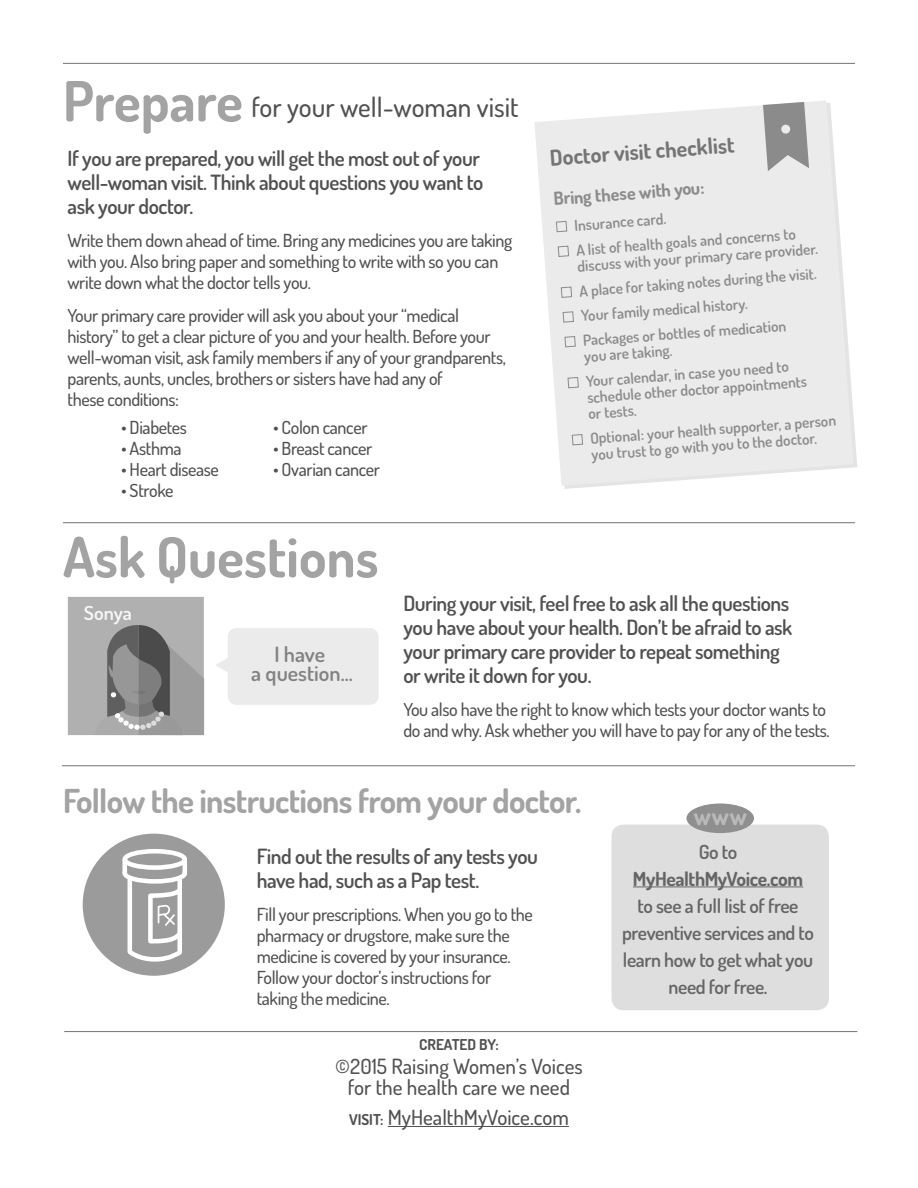
<style>
.page{position:relative;width:918px;height:1188px;background:#fff}
.page>*{position:absolute;margin:0;border:0;box-sizing:border-box;transform-origin:0 0}
.subhead_dark_teal{font:700 55.5px "Dosis";color:#a3a3a3}
.body_A{font:700 33px "Dosis";letter-spacing:-.02em;color:#a3a3a3}
.subhead_dark_teal-2{font:500 27px "Dosis";color:#515151}
.t1{font:600 26.1px "Dosis";color:#828282;scale:1.04 1}
.body_A-2{font:700 24.6px "Dosis";color:#bababa}
.t2{font:700 21.9px "Dosis";color:#757575}
.body_A-3{font:600 21px/24px "Dosis";letter-spacing:-.02em;color:#515151}
.t3{font:500 21px/21px "Dosis";color:#515151;text-align:center}
.t4{font:500 21px "Dosis";color:#505050}
.t5{font:600 21px/19.4px "Dosis";color:#828282;text-align:center;scale:1.04 1}
.body_A-4{font:600 19.5px/27px "Dosis";letter-spacing:-.02em;color:#666;text-align:center}
.t6{font:600 19.2px "Dosis";color:#f7f7f7;scale:1.04 1}
.body_A-5{font:500 18px/21px "Dosis";letter-spacing:-.02em;color:#515151}
.t7{font:700 18px "Dosis";color:#8b8b8b}
.t8{font:600 15.3px/24.9px "Dosis";color:#8b8b8b}
.t9{font:600 15.3px "Dosis";color:#f7f7f7;scale:1.04 1}
.t10{font:700 15px "Dosis";color:#515151}
.s1{font-weight:700;font-size:15px;color:#515151}
.s2{font-weight:700;color:#656565}
</style>
<div class="page">
<hr style="left:388px;top:1126px;width:181px;height:1px;background:#505050">
<hr style="left:63px;top:63px;width:792px;height:1px;background:#737373">
<hr style="left:63px;top:522px;width:792px;height:1px;background:#737373">
<hr style="left:64px;top:1031px;width:793px;height:1px;background:#737373">
<div style="left:68px;top:597px;width:136px;height:138px;background:#b0b0b0"></div>
<svg style="left:107px;top:623px;width:97px;height:112px"></svg>
<div style="left:228px;top:628px;width:151px;height:77px;background:#ebebeb;border-radius:8px"></div>
<svg style="left:216px;top:658px;width:12px;height:14px"></svg>
<div style="left:83px;top:834px;width:142px;height:142px;background:#9b9b9b;border-radius:50%"></div>
<div style="left:123px;top:849px;width:64px;height:21px;border:5px solid #fff;border-radius:50%"></div>
<hr style="left:183px;top:860px;width:4px;height:13px;background:#fff">
<hr style="left:123px;top:860px;width:4px;height:13px;background:#fff">
<svg style="left:122px;top:869px;width:65px;height:93px"></svg>
<hr style="left:62px;top:765px;width:793px;height:1px;background:#737373">
<svg style="left:535px;top:101px;width:318px;height:385px;background:#ededed"></svg>
<svg style="left:763px;top:102px;width:46px;height:69px;background:#a2a2a2"></svg>
<div style="left:781px;top:125px;width:9px;height:9px;background:#ebebeb;border-radius:50%"></div>
<svg style="left:555px;top:220px;width:13px;height:13px"></svg>
<svg style="left:557px;top:245px;width:13px;height:12px"></svg>
<svg style="left:560px;top:286px;width:13px;height:12px"></svg>
<svg style="left:562px;top:311px;width:12px;height:12px"></svg>
<svg style="left:564px;top:336px;width:12px;height:12px"></svg>
<svg style="left:567px;top:376px;width:12px;height:13px"></svg>
<svg style="left:571px;top:434px;width:13px;height:12px"></svg>
<div style="left:612px;top:825px;width:217px;height:185px;background:#dedede;border-radius:12px"></div>
<hr style="left:633px;top:887px;width:170px;height:1px;background:#656565">
<div style="left:686px;top:804px;width:68px;height:29px;background:#8f8f8f;border-radius:50%"></div>
<p class="subhead_dark_teal" style="left:63px;top:65px;width:181px">Prepare</p>
<p class="subhead_dark_teal-2" style="left:251px;top:89px;width:269px">for your well-woman visit</p>
<p class="body_A-3" style="left:68px;top:146px;width:417px">If you are prepared, you will get the most out of your well-woman visit. Think about questions you want to ask your doctor.</p>
<p class="body_A-5" style="left:68px;top:230px;width:446px">Write them down ahead of time. Bring any medicines you are taking with you. Also bring paper and something to write with so you can write down what the doctor tells you.</p>
<p class="body_A-5" style="left:68px;top:305px;width:440px">Your primary care provider will ask you about your “medical history” to get a clear picture of you and your health. Before your well-woman visit, ask family members if any of your grandparents, parents, aunts, uncles, brothers or sisters have had any of<br>these conditions:</p>
<p class="body_A-5" style="left:121px;top:417px;width:67px">• Diabetes</p>
<p class="body_A-5" style="left:121px;top:438px;width:62px">• Asthma</p>
<p class="body_A-5" style="left:121px;top:459px;width:99px">• Heart disease</p>
<p class="body_A-5" style="left:121px;top:480px;width:54px">• Stroke</p>
<p class="body_A-5" style="left:273px;top:417px;width:96px">• Colon cancer</p>
<p class="body_A-5" style="left:273px;top:438px;width:101px">• Breast cancer</p>
<p class="body_A-5" style="left:273px;top:459px;width:109px">• Ovarian cancer</p>
<p class="subhead_dark_teal" style="left:63px;top:521px;width:317px">Ask Questions</p>
<p class="t2" style="left:549px;top:144px;width:187px;rotate:-4deg">Doctor visit checklist</p>
<p class="t7" style="left:553px;top:187px;width:153px;rotate:-4deg">Bring these with you:</p>
<p class="t8" style="left:574px;top:212px;width:222px;rotate:-4deg">Insurance card.<br>A list of health goals and concerns to</p>
<p class="t8" style="left:577px;top:253px;width:243px;rotate:-4deg">discuss with your primary care provider.<br>A place for taking notes during the visit.<br>Your family medical history.<br>Packages or bottles of medication</p>
<p class="t8" style="left:583px;top:344px;width:205px;rotate:-4deg">you are taking.<br>Your calendar, in case you need to</p>
<p class="t8" style="left:587px;top:388px;width:222px;line-height:16.6px;rotate:-4deg">schedule other doctor appointments or tests.</p>
<p class="t8" style="left:590px;top:430px;width:248px;line-height:16.2px;rotate:-4deg">Optional: your health supporter, a person you trust to go with you to the doctor.</p>
<p class="t6" style="left:84px;top:600px;width:48px">Sonya</p>
<p class="t9" style="left:96px;top:604px;width:32px">Kiara</p>
<p class="t5" style="left:251px;top:644px;width:99px">I have<br>a question...</p>
<p class="t1" style="left:296px;top:648px;width:62px">I have</p>
<p class="body_A-3" style="left:403px;top:591px;width:391px">During your visit, feel free to ask all the questions you have about your health. Don’t be afraid to ask your primary care provider to repeat something or write it down for you.</p>
<p class="body_A-5" style="left:403px;top:699px;width:428px">You also have the right to know which tests your doctor wants to do and why. Ask whether you will have to pay for any of the tests.</p>
<p class="body_A" style="left:63px;top:780px;width:520px">Follow the instructions from your doctor.</p>
<p class="body_A-3" style="left:257px;top:844px;width:283px">Find out the results of any tests you have had, such as a Pap test.</p>
<p class="body_A-5" style="left:257px;top:904px;width:278px">Fill your prescriptions. When you go to the pharmacy or drugstore, make sure the medicine is covered by your insurance.<br>Follow your doctor’s instructions for taking the medicine.</p>
<p class="t10" style="left:419px;top:1035px;width:81px">CREATED BY:</p>
<p class="t3" style="left:335px;top:1056px;width:249px">©2015 Raising Women’s Voices for the health care we need</p>
<p class="t4" style="left:349px;top:1104px;width:221px"><span class="s1">VISIT:</span> MyHealthMyVoice.com</p>
<p class="body_A-2" style="left:694px;top:800px;width:55px">www</p>
<p class="body_A-4" style="left:622px;top:838px;width:193px">Go to<br><span class="s2">MyHealthMyVoice.com<br></span>to see a full list of free preventive services and to learn how to get what you need for free.</p>
</div>
